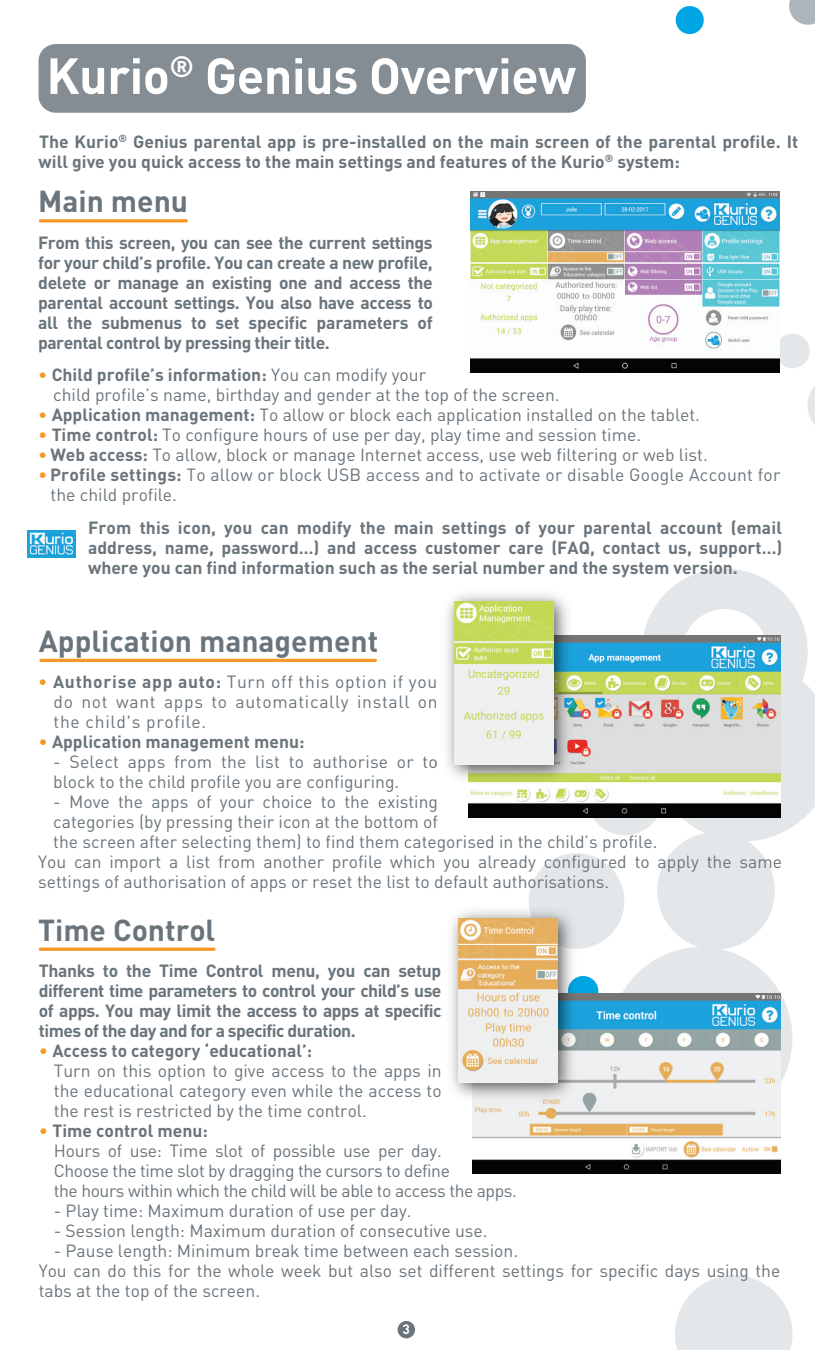
<style>
.page{position:relative;width:815px;height:1350px;background:#fff}
.page>*{position:absolute;margin:0;border:0;box-sizing:border-box;transform-origin:0 0}
.t1{font:700 50px "DINOT";letter-spacing:-.01em;color:#fff}
.t2{font:700 30px "DINOT";color:#6a747b}
.t3{font:17.5px/20px "DINOT";color:#6a747b}
.t4{font:700 17.5px/20px "DINOT";color:#6a747b;text-align:justify}
.t5{font:17.5px/20px "DINOT";letter-spacing:-.025em;color:#6a747b}
.t6{font:700 13.5px "DINOT";color:#fff}
.s1{color:#f79727}
.s2{font-weight:700}
.s3{font-weight:400;color:#f79727}
</style>
<div class="page">
<svg style="left:780px;top:334px;width:35px;height:91px"></svg>
<div style="left:610px;top:947px;width:183px;height:183px;background:#e4e7ea;border-radius:50%"></div>
<div style="left:657px;top:832px;width:118px;height:118px;background:#e4e7ea;border-radius:50%"></div>
<svg style="left:675px;top:1275px;width:118px;height:75px"></svg>
<div style="left:529px;top:853px;width:95px;height:96px;background:#e4e7ea;border-radius:50%"></div>
<svg style="left:789px;top:0;width:26px;height:25px"></svg>
<svg style="left:675px;top:6px;width:29px;height:29px"></svg>
<svg style="left:584px;top:976px;width:15px;height:17px"></svg>
<svg style="left:593px;top:568px;width:222px;height:274px"></svg>
<img style="left:27px;top:531px;width:48px;height:26px">
<div style="left:39px;top:44px;width:547px;height:69px;background:#838d93;border-radius:17px"></div>
<hr style="left:40px;top:219px;width:146px;height:3px;background:#f79727">
<hr style="left:40px;top:948px;width:174px;height:3px;background:#f79727">
<hr style="left:41px;top:659px;width:334px;height:3px;background:#f79727">
<div style="left:398px;top:1321px;width:17px;height:17px;background:#6a747b;border-radius:50%"></div>
<img style="left:470px;top:192px;width:310px;height:181px">
<img style="left:469px;top:635px;width:311px;height:183px">
<img style="left:472px;top:993px;width:308px;height:181px">
<img style="left:451px;top:908px;width:133px;height:201px">
<img style="left:459px;top:918px;width:99px;height:164px">
<img style="left:447px;top:594px;width:132px;height:197px">
<img style="left:454px;top:601px;width:99px;height:163px">
<h1 class="t1" style="left:46px;top:43px;width:531px">Kurio<sup>®</sup> Genius Overview</h1>
<p class="t4" style="left:39px;top:131px;width:761px">The Kurio<sup>®</sup> Genius parental app is pre-installed on the main screen of the parental profile. It will give you quick access to the main settings and features of the Kurio<sup>®</sup> system:</p>
<h2 class="t2" style="left:38px;top:182px;width:151px">Main menu</h2>
<p class="t4" style="left:38px;top:232px;width:396px">From this screen, you can see the current settings for your child’s profile. You can create a new profile, delete or manage an existing one and access the parental account settings. You also have access to all the submenus to set specific parameters of parental control by pressing their title.</p>
<p class="t3" style="left:53px;top:365px;width:508px;text-indent:-15px"><span class="s1">•</span> <span class="s2">Child profile’s information:</span> You can modify your<br>child profile’s name, birthday and gender at the top of the screen.</p>
<p class="t3" style="left:38px;top:405px;width:663px"><span class="s1">•</span> <span class="s2">Application management:</span> To allow or block each application installed on the tablet.</p>
<p class="t3" style="left:38px;top:425px;width:605px"><span class="s1">•</span> <span class="s2">Time control:</span> To configure hours of use per day, play time and session time.</p>
<p class="t3" style="left:38px;top:445px;width:671px"><span class="s1">•</span> <span class="s2">Web access:</span> To allow, block or manage Internet access, use web filtering or web list.</p>
<p class="t3" style="left:51px;top:465px;width:731px;text-indent:-13px"><span class="s1">•</span> <span class="s2">Profile settings:</span> To allow or block USB access and to activate or disable Google Account for the child profile.</p>
<p class="t4" style="left:88px;top:517px;width:696px">From this icon, you can modify the main settings of your parental account (email address, name, password…) and access customer care (FAQ, contact us, support…) where you can find information such as the serial number and the system version.</p>
<h2 class="t2" style="left:39px;top:621px;width:341px">Application management</h2>
<p class="t3" style="left:54px;top:671px;width:386px;text-align:justify;text-indent:-15px"><span class="s1">•</span> <span class="s2">Authorise app auto:</span> Turn off this option if you do not want apps to automatically install on the child's profile.</p>
<p class="t4" style="left:38px;top:731px;width:268px"><span class="s3">•</span> Application management menu:</p>
<p class="t3" style="left:53px;top:751px;width:386px">- Select apps from the list to authorise or to block to the child profile you are configuring.</p>
<p class="t3" style="left:53px;top:791px;width:386px">- Move the apps of your choice to the existing</p>
<p class="t3" style="left:53px;top:811px;width:386px">categories (by pressing their icon at the bottom of</p>
<p class="t3" style="left:53px;top:831px;width:606px">the screen after selecting them) to find them categorised in the child’s profile.</p>
<p class="t3" style="left:38px;top:851px;width:745px">You can import a list from another profile which you already configured to apply the same</p>
<p class="t3" style="left:38px;top:871px;width:573px">settings of authorisation of apps or reset the list to default authorisations.</p>
<h2 class="t2" style="left:38px;top:910px;width:179px">Time Control</h2>
<p class="t4" style="left:39px;top:960px;width:404px">Thanks to the Time Control menu, you can setup different time parameters to control your child’s use of apps. You may limit the access to apps at specific times of the day and for a specific duration.</p>
<p class="t3" style="left:54px;top:1041px;width:389px;text-indent:-15px"><span class="s1">•</span> <span class="s2">Access to category ‘educational’:<br></span>Turn on this option to give access to the apps in the educational category even while the access to the rest is restricted by the time control.</p>
<p class="t5" style="left:54px;top:1121px;width:464px;text-indent:-15px"><span class="s1">•</span> <span class="s2">Time control menu:<br></span>Hours of use: Time slot of possible use per day.<br>Choose the time slot by dragging the cursors to define<br>the hours within which the child will be able to access the apps.</p>
<p class="t3" style="left:54px;top:1201px;width:359px">- Play time: Maximum duration of use per day.</p>
<p class="t3" style="left:54px;top:1221px;width:435px">- Session length: Maximum duration of consecutive use.</p>
<p class="t3" style="left:39px;top:1241px;width:743px;text-indent:15px">- Pause length: Minimum break time between each session.<br>You can do this for the whole week but also set different settings for specific days using the tabs at the top of the screen.</p>
<p class="t6" style="left:403px;top:1320px;width:9px">3</p>
</div>
